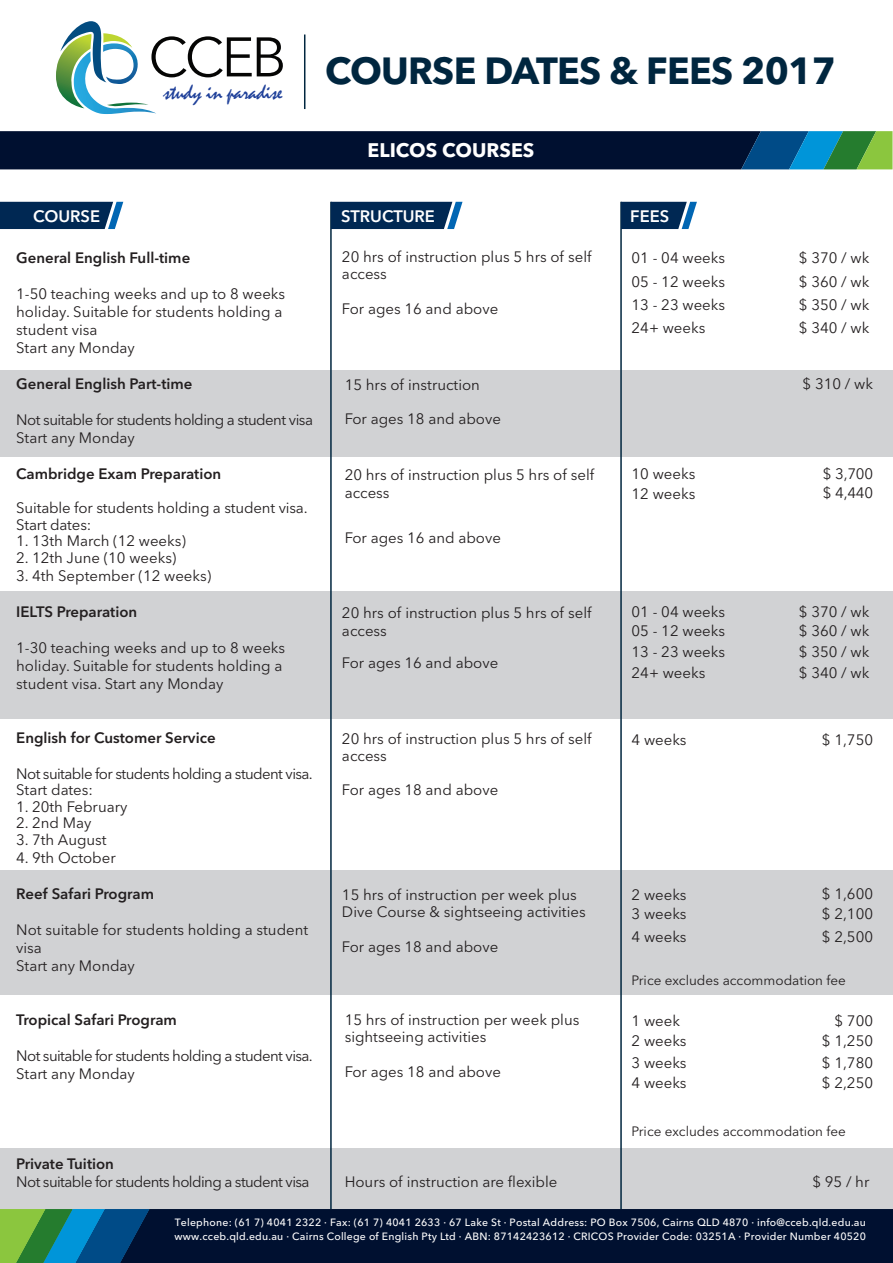
<style>
.page{position:relative;width:893px;height:1263px;background:#fff}
.page>*{position:absolute;margin:0;border:0;box-sizing:border-box;transform-origin:0 0}
.t1{font:700 37.5px "Avenir Next LT Pro";letter-spacing:-.02em;color:#00263f}
.t2{font:22.05px "Mistral";letter-spacing:-.02em;color:#20419a}
.t3{font:700 19.5px "Avenir Next LT Pro";color:#fff}
.t4{font:600 16.5px "Avenir Next LT Pro";color:#fff}
.t5{font:15px/18px "Avenir Next LT Pro";color:#231f20}
.t6{font:600 15px "Avenir Next LT Pro";color:#231f20}
.t7{font:15px/16.5px "Avenir Next LT Pro";letter-spacing:-.04em;color:#231f20}
.t8{font:15px/18px "Avenir Next LT Pro";letter-spacing:-.035em;color:#231f20}
.t9{font:13.5px "Avenir Next LT Pro";color:#231f20}
.t10{font:500 10.5px/13.5px "Avenir Next LT Pro";letter-spacing:.02em;color:#fff}
</style>
<div class="page">
<div style="left:0;top:370px;width:893px;height:87px;background:#d1d2d4"></div>
<div style="left:0;top:591px;width:893px;height:127px;background:#d1d2d4"></div>
<div style="left:0;top:870px;width:893px;height:124px;background:#d1d2d4"></div>
<div style="left:0;top:1148px;width:893px;height:61px;background:#d1d2d4"></div>
<svg style="left:0;top:131px;width:892px;height:38px;background:#06223c"></svg>
<hr style="left:330px;top:202px;width:2px;height:1007px;background:#00263f">
<hr style="left:620px;top:202px;width:2px;height:1007px;background:#00263f">
<svg style="left:0;top:202px;width:123px;height:27px;background:#0f3862"></svg>
<svg style="left:621px;top:202px;width:76px;height:27px;background:#19436c"></svg>
<svg style="left:331px;top:202px;width:131px;height:27px;background:#0d3661"></svg>
<svg style="left:0;top:1209px;width:893px;height:54px;background:#06213a"></svg>
<hr style="left:304px;top:35px;width:1px;height:74px;background:#00263f">
<svg style="left:56px;top:21px;width:227px;height:93px"></svg>
<h2 class="t2" style="left:164px;top:79px;width:121px">study in paradise</h2>
<h1 class="t1" style="left:325px;top:48px;width:512px">COURSE DATES &amp; FEES 2017</h1>
<h3 class="t3" style="left:368px;top:138px;width:168px">ELICOS COURSES</h3>
<p class="t4" style="left:33px;top:206px;width:68px">COURSE</p>
<p class="t4" style="left:341px;top:206px;width:95px">STRUCTURE</p>
<p class="t4" style="left:630px;top:206px;width:41px">FEES</p>
<p class="t6" style="left:16px;top:248px;width:176px">General English Full-time</p>
<p class="t5" style="left:16px;top:284px;width:270px">1-50 teaching weeks and up to 8 weeks holiday. Suitable for students holding a student visa<br>Start any Monday</p>
<p class="t6" style="left:16px;top:374px;width:178px">General English Part-time</p>
<p class="t8" style="left:16px;top:410px;width:298px">Not suitable for students holding a student visa<br>Start any Monday</p>
<p class="t6" style="left:16px;top:464px;width:207px">Cambridge Exam Preparation</p>
<p class="t5" style="left:16px;top:500px;width:293px;line-height:16.5px">Suitable for students holding a student visa.<br>Start dates:</p>
<p class="t5" style="left:16px;top:532px;width:171px">1. 13th March (12 weeks)</p>
<p class="t5" style="left:16px;top:548px;width:162px">2. 12th June (10 weeks)</p>
<p class="t5" style="left:16px;top:566px;width:196px">3. 4th September (12 weeks)</p>
<p class="t6" style="left:16px;top:602px;width:123px">IELTS Preparation</p>
<p class="t5" style="left:16px;top:638px;width:270px">1-30 teaching weeks and up to 8 weeks holiday. Suitable for students holding a student visa. Start any Monday</p>
<p class="t6" style="left:16px;top:728px;width:201px">English for Customer Service</p>
<p class="t7" style="left:16px;top:765px;width:298px">Not suitable for students holding a student visa.<br>Start dates:</p>
<p class="t5" style="left:16px;top:797px;width:113px">1. 20th February</p>
<p class="t5" style="left:16px;top:814px;width:77px">2. 2nd May</p>
<p class="t5" style="left:16px;top:830px;width:92px">3. 7th August</p>
<p class="t5" style="left:16px;top:848px;width:101px">4. 9th October</p>
<p class="t6" style="left:16px;top:884px;width:139px">Reef Safari Program</p>
<p class="t5" style="left:16px;top:920px;width:294px">Not suitable for students holding a student visa<br>Start any Monday</p>
<p class="t6" style="left:16px;top:1010px;width:162px">Tropical Safari Program</p>
<p class="t7" style="left:16px;top:1046px;width:298px;line-height:18px">Not suitable for students holding a student visa.<br>Start any Monday</p>
<p class="t6" style="left:16px;top:1154px;width:99px">Private Tuition</p>
<p class="t7" style="left:16px;top:1173px;width:295px">Not suitable for students holding a student visa</p>
<p class="t5" style="left:342px;top:248px;width:251px;line-height:17.2px">20 hrs of instruction plus 5 hrs of self access</p>
<p class="t5" style="left:342px;top:300px;width:158px">For ages 16 and above</p>
<p class="t5" style="left:345px;top:376px;width:137px">15 hrs of instruction</p>
<p class="t5" style="left:345px;top:410px;width:158px">For ages 18 and above</p>
<p class="t5" style="left:345px;top:466px;width:251px">20 hrs of instruction plus 5 hrs of self access</p>
<p class="t5" style="left:345px;top:529px;width:158px">For ages 16 and above</p>
<p class="t5" style="left:342px;top:604px;width:251px;line-height:17.2px">20 hrs of instruction plus 5 hrs of self access</p>
<p class="t5" style="left:342px;top:653px;width:158px">For ages 16 and above</p>
<p class="t5" style="left:342px;top:730px;width:251px;line-height:17.2px">20 hrs of instruction plus 5 hrs of self access</p>
<p class="t5" style="left:342px;top:781px;width:158px">For ages 18 and above</p>
<p class="t5" style="left:342px;top:886px;width:245px;line-height:17.2px">15 hrs of instruction per week plus<br>Dive Course &amp; sightseeing activities</p>
<p class="t5" style="left:342px;top:937px;width:158px">For ages 18 and above</p>
<p class="t5" style="left:345px;top:1011px;width:236px;line-height:17.2px">15 hrs of instruction per week plus sightseeing activities</p>
<p class="t5" style="left:345px;top:1062px;width:158px">For ages 18 and above</p>
<p class="t5" style="left:345px;top:1172px;width:214px">Hours of instruction are flexible</p>
<p class="t5" style="left:632px;top:247px;width:95px;line-height:23.2px;text-align:justify">01 - 04 weeks 05 - 12 weeks 13 - 23 weeks 24+ weeks</p>
<p class="t5" style="left:632px;top:464px;width:65px;line-height:19.6px">10 weeks<br>12 weeks</p>
<p class="t5" style="left:632px;top:602px;width:95px;line-height:19px">01 - 04 weeks<br>05 - 12 weeks</p>
<p class="t5" style="left:632px;top:641px;width:95px;line-height:21.1px">13 - 23 weeks<br>24+ weeks</p>
<p class="t5" style="left:799px;top:247px;width:72px;line-height:23.2px;text-align:justify">$ 370 / wk $ 360 / wk $ 350 / wk $ 340 / wk</p>
<p class="t5" style="left:803px;top:375px;width:72px">$ 310 / wk</p>
<p class="t5" style="left:823px;top:464px;width:52px;line-height:19.5px">$ 3,700 $ 4,440</p>
<p class="t5" style="left:799px;top:602px;width:72px;line-height:18.9px">$ 370 / wk $ 360 / wk</p>
<p class="t5" style="left:799px;top:641px;width:72px;line-height:21px">$ 350 / wk $ 340 / wk</p>
<p class="t5" style="left:632px;top:731px;width:57px">4 weeks</p>
<p class="t5" style="left:822px;top:731px;width:53px">$ 1,750</p>
<p class="t5" style="left:632px;top:884px;width:57px;line-height:20px">2 weeks<br>3 weeks</p>
<p class="t5" style="left:632px;top:927px;width:57px">4 weeks</p>
<p class="t5" style="left:822px;top:884px;width:53px;line-height:20px">$ 1,600 $ 2,100</p>
<p class="t5" style="left:822px;top:927px;width:53px">$ 2,500</p>
<p class="t9" style="left:632px;top:972px;width:216px">Price excludes accommodation fee</p>
<p class="t5" style="left:632px;top:1011px;width:50px">1 week</p>
<p class="t5" style="left:632px;top:1052px;width:57px;line-height:20.1px">3 weeks<br>4 weeks</p>
<p class="t5" style="left:632px;top:1031px;width:57px">2 weeks</p>
<p class="t5" style="left:822px;top:1010px;width:53px;line-height:20.1px;text-align:right">$ 700<br>$ 1,250</p>
<p class="t5" style="left:822px;top:1052px;width:53px;line-height:20.1px">$ 1,780 $ 2,250</p>
<p class="t9" style="left:632px;top:1123px;width:216px">Price excludes accommodation fee</p>
<p class="t5" style="left:812px;top:1172px;width:59px">$ 95 / hr</p>
<p class="t10" style="left:175px;top:1216px;width:693px">Telephone: (61 7) 4041 2322 · Fax: (61 7) 4041 2633 · 67 Lake St · Postal Address: PO Box 7506, Cairns QLD 4870 · info@cceb.qld.edu.au</p>
<p class="t10" style="left:175px;top:1216px;width:693px;text-indent:-7px">Telephone: (61 7) 4041 232 · Fax: (61 7) 4041 263 · 67 Lake St · Postal Ad ress: PO Box 7506, Cairns QLD 4870 · enrol www.cceb.qld.edu.au · Cairns College of English Pty Ltd · ABN: 87142423612 · CRICOS Provider Code: 03251A · Provider Number 40520</p>
</div>
